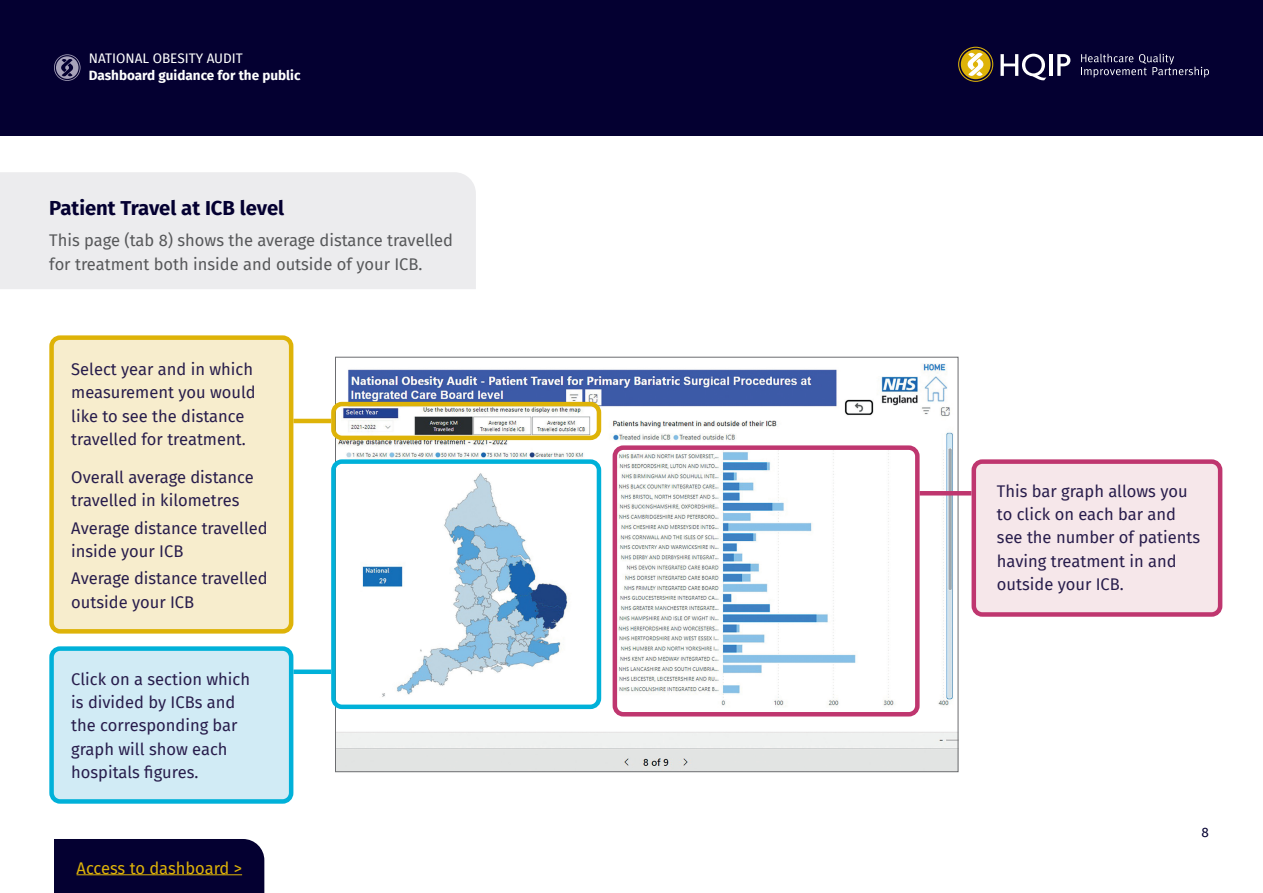
<style>
.page{position:relative;width:1263px;height:893px;background:#fff}
.page>*{position:absolute;margin:0;border:0;box-sizing:border-box;transform-origin:0 0}
.Subhead_H2_X_X_X_2023{font:700 20.25px "Fira Sans";color:#040031}
.BODY_2023{font:16.5px/23.2px "Fira Sans";color:#281d4c}
.BODY_2023-2{font:16.5px/23.2px "Fira Sans";color:#57585a}
.BODY_2023-3{font:16.5px "Fira Sans";letter-spacing:-.005em;color:#deb308}
.t1{font:700 13.5px "Fira Sans";color:#fff}
.t2{font:13.5px "Fira Sans";color:#fff}
.t3{font:13.5px "Fira Sans";color:#040031}
</style>
<div class="page">
<div style="left:0;top:0;width:1263px;height:135px;background:#040031"></div>
<svg style="left:54px;top:54px;width:27px;height:27px"></svg>
<svg style="left:1081px;top:54px;width:128px;height:23px"></svg>
<svg style="left:958px;top:47px;width:35px;height:35px"></svg>
<svg style="left:1000px;top:54px;width:46px;height:26px"></svg>
<hr style="left:1049px;top:54px;width:3px;height:22px;background:#fff">
<svg style="left:1057px;top:54px;width:13px;height:22px"></svg>
<div style="left:0;top:172px;width:476px;height:117px;background:#ececee"></div>
<img style="left:337px;top:363px;width:619px;height:407px">
<div style="left:331px;top:402px;width:270px;height:38px;border:4px solid #deb308;border-radius:9px"></div>
<div style="left:331px;top:459px;width:270px;height:250px;border:4px solid #00b1d9;border-radius:9px"></div>
<div style="left:613px;top:445px;width:306px;height:271px;border:4px solid #bf366f;border-radius:9px"></div>
<div style="left:974px;top:462px;width:246px;height:152px;background:#f6e7ea;border-radius:9px"></div>
<div style="left:971px;top:459px;width:251px;height:158px;border:4px solid #bf366f;border-radius:9px"></div>
<div style="left:52px;top:338px;width:239px;height:293px;background:#f7edcd;border-radius:9px"></div>
<div style="left:49px;top:335px;width:244px;height:299px;border:4px solid #deb308;border-radius:9px"></div>
<div style="left:52px;top:649px;width:239px;height:152px;background:#d1ebf5;border-radius:9px"></div>
<div style="left:49px;top:646px;width:244px;height:158px;border:4px solid #00b1d9;border-radius:9px"></div>
<hr style="left:919px;top:491px;width:52px;height:4px;background:#bf366f">
<hr style="left:293px;top:419px;width:38px;height:4px;background:#deb308">
<div style="left:293px;top:669px;width:38px;height:5px;background:#00b1d9"></div>
<div style="left:54px;top:839px;width:210px;height:54px;background:#040031"></div>
<hr style="left:77px;top:874px;width:165px;height:1px;background:#deb308">
<p class="t2" style="left:89px;top:49px;width:155px">NATIONAL OBESITY AUDIT</p>
<p class="t1" style="left:89px;top:64px;width:213px">Dashboard guidance for the public</p>
<p class="Subhead_H2_X_X_X_2023" style="left:49px;top:190px;width:236px">Patient Travel at ICB level</p>
<p class="BODY_2023-2" style="left:49px;top:228px;width:405px">This page (tab 8) shows the average distance travelled for treatment both inside and outside of your ICB.</p>
<p class="BODY_2023" style="left:71px;top:357px;width:186px">Select year and in which measurement you would like to see the distance travelled for treatment.</p>
<p class="BODY_2023" style="left:71px;top:465px;width:184px">Overall average distance travelled in kilometres</p>
<p class="BODY_2023" style="left:71px;top:516px;width:198px">Average distance travelled inside your ICB</p>
<p class="BODY_2023" style="left:71px;top:567px;width:198px">Average distance travelled outside your ICB</p>
<p class="BODY_2023" style="left:71px;top:667px;width:180px">Click on a section which is divided by ICBs and the corresponding bar graph will show each hospitals figures.</p>
<p class="BODY_2023-3" style="left:77px;top:855px;width:167px">Access to dashboard &gt;</p>
<p class="BODY_2023" style="left:997px;top:479px;width:205px">This bar graph allows you to click on each bar and see the number of patients having treatment in and outside your ICB.</p>
<p class="t3" style="left:1201px;top:822px;width:9px">8</p>
</div>
